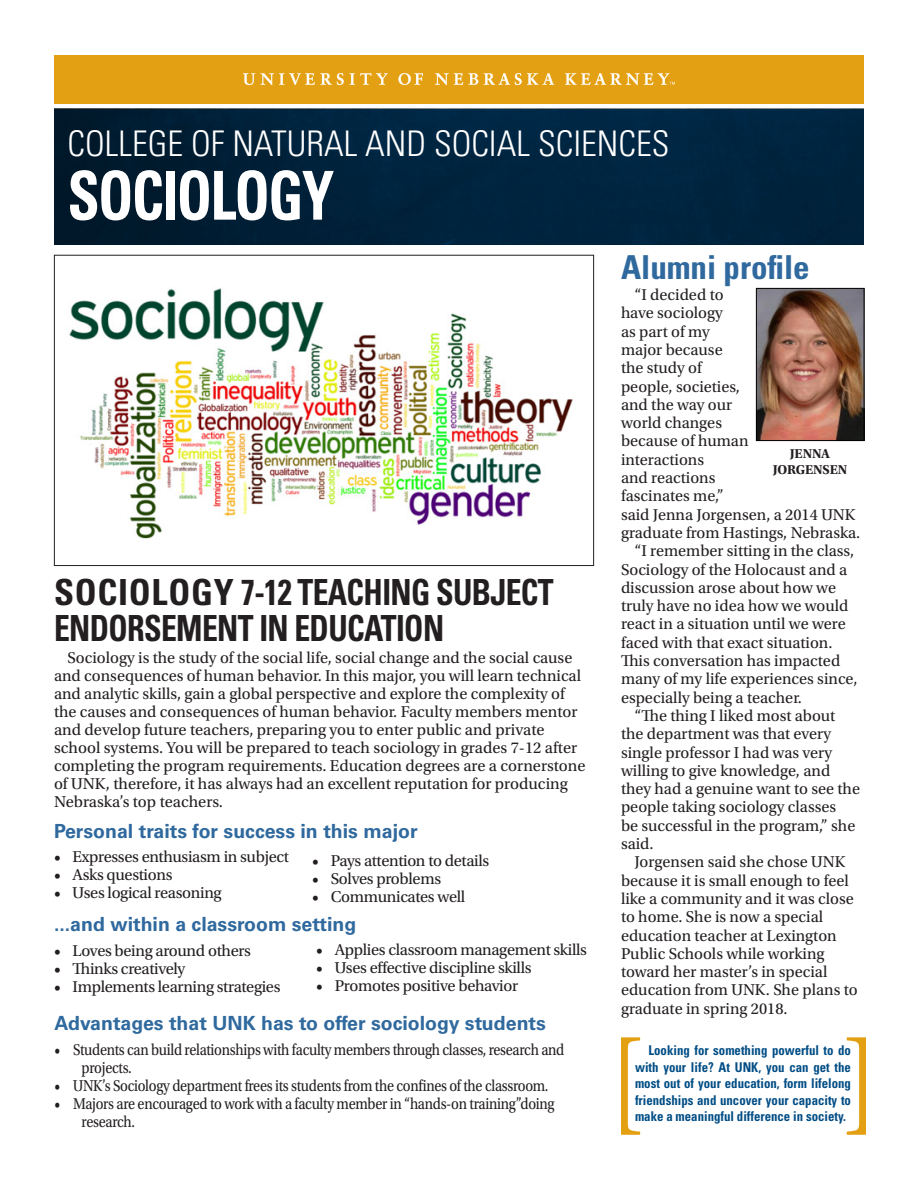
<style>
.page{position:relative;width:918px;height:1188px;background:#fff}
.page>*{position:absolute;margin:0;border:0;box-sizing:border-box;transform-origin:0 0}
.t1{font:112.5px "Minion Pro";color:#e4a013}
.College_of{font:700 condensed 67.5px "Univers LT Std";letter-spacing:-.03em;color:#fff;scale:.86 1}
.BLUE_sub-headlines{font:700 condensed 36px/36px "Univers LT Std";letter-spacing:-.02em;color:#231f20}
.College_of-2{font:300 condensed 35.25px "Univers LT Std";color:#fff}
.BLUE_sub-headlines-2{font:700 condensed 33px "Univers LT Std";color:#2f699e}
.BLUE_sub-headlines-3{font:700 19.5px "Univers LT Std";color:#2f699e}
.BLUE_sub-headlines-4{font:16.5px/18.3px "Utopia Std";color:#231f20}
.BLUE_sub-headlines-5{font:16.5px "Utopia Std";letter-spacing:-.02em;color:#231f20}
.BLUE_sub-headlines-6{font:16.5px/18px "Utopia Std";letter-spacing:-.02em;color:#231f20;scale:.87 1}
.BLUE_sub-headlines-7{font:700 condensed 13.5px/16.5px "Univers LT Std";color:#004d85;text-align:justify;scale:.95 1}
.Small_print_by_4-yr{font:700 13.5px/16.2px "Utopia Std";letter-spacing:-.01em;color:#231f20;text-align:center}
</style>
<div class="page">
<div style="left:54px;top:109px;width:810px;height:135px;background:linear-gradient(to right,#001c31,#002845)"></div>
<div style="left:54px;top:55px;width:810px;height:48px;background:#e4a013"></div>
<svg style="left:243px;top:73px;width:12px;height:12px"></svg>
<svg style="left:261px;top:73px;width:83px;height:12px"></svg>
<svg style="left:350px;top:73px;width:38px;height:12px"></svg>
<svg style="left:398px;top:73px;width:25px;height:12px"></svg>
<svg style="left:435px;top:73px;width:28px;height:12px"></svg>
<svg style="left:469px;top:73px;width:9px;height:12px"></svg>
<svg style="left:484px;top:73px;width:70px;height:12px"></svg>
<svg style="left:565px;top:73px;width:110px;height:12px"></svg>
<img style="left:758px;top:290px;width:104px;height:149px">
<div style="left:756px;top:288px;width:108px;height:153px;border:1px solid #000"></div>
<img style="left:69px;top:288px;width:504px;height:251px">
<div style="left:54px;top:255px;width:540px;height:311px;border:1px solid #231f20"></div>
<p class="College_of-2" style="left:68px;top:122px;width:604px">COLLEGE OF NATURAL AND SOCIAL SCIENCES</p>
<p class="College_of" style="left:68px;top:154px;width:312px">SOCIOLOGY</p>
<p class="BLUE_sub-headlines" style="left:54px;top:575px;width:501px">SOCIOLOGY 7-12 TEACHING SUBJECT<br>ENDORSEMENT IN EDUCATION</p>
<p class="BLUE_sub-headlines-4" style="left:54px;top:649px;width:533px;text-indent:14px">Sociology is the study of the social life, social change and the social cause and consequences of human behavior. In this major, you will learn technical and analytic skills, gain a global perspective and explore the complexity of the causes and consequences of human behavior. Faculty members mentor and develop future teachers, preparing you to enter public and private school systems. You will be prepared to teach sociology in grades 7-12 after completing the program requirements. Education degrees are a cornerstone of UNK, therefore, it has always had an excellent reputation for producing Nebraska’s top teachers.</p>
<p class="BLUE_sub-headlines-3" style="left:54px;top:819px;width:365px">Personal traits for success in this major</p>
<p class="BLUE_sub-headlines-5" style="left:54px;top:848px;width:237px">• Expresses enthusiasm in subject</p>
<p class="BLUE_sub-headlines-5" style="left:54px;top:866px;width:120px">• Asks questions</p>
<p class="BLUE_sub-headlines-5" style="left:54px;top:884px;width:169px">• Uses logical reasoning</p>
<p class="BLUE_sub-headlines-5" style="left:312px;top:851px;width:179px">• Pays attention to details</p>
<p class="BLUE_sub-headlines-5" style="left:312px;top:869px;width:131px">• Solves problems</p>
<p class="BLUE_sub-headlines-5" style="left:312px;top:887px;width:155px">• Communicates well</p>
<p class="BLUE_sub-headlines-3" style="left:54px;top:913px;width:304px">...and within a classroom setting</p>
<p class="BLUE_sub-headlines-5" style="left:54px;top:941px;width:198px">• Loves being around others</p>
<p class="BLUE_sub-headlines-5" style="left:54px;top:959px;width:133px">• Thinks creatively</p>
<p class="BLUE_sub-headlines-5" style="left:54px;top:977px;width:228px">• Implements learning strategies</p>
<p class="BLUE_sub-headlines-5" style="left:316px;top:941px;width:272px">• Applies classroom management skills</p>
<p class="BLUE_sub-headlines-5" style="left:316px;top:959px;width:217px">• Uses effective discipline skills</p>
<p class="BLUE_sub-headlines-5" style="left:316px;top:977px;width:203px">• Promotes positive behavior</p>
<p class="BLUE_sub-headlines-3" style="left:55px;top:1012px;width:493px">Advantages that UNK has to offer sociology students</p>
<p class="BLUE_sub-headlines-6" style="left:82px;top:1041px;width:556px;text-indent:-27px">• Students can build relationships with faculty members through classes, research and projects.</p>
<p class="BLUE_sub-headlines-6" style="left:55px;top:1077px;width:569px">• UNK’s Sociology department frees its students from the confines of the classroom.</p>
<p class="BLUE_sub-headlines-6" style="left:82px;top:1095px;width:545px;text-indent:-27px">• Majors are encouraged to work with a faculty member in “hands-on training”doing research.</p>
<p class="BLUE_sub-headlines-2" style="left:621px;top:247px;width:190px">Alumni profile</p>
<p class="BLUE_sub-headlines-4" style="left:621px;top:286px;width:241px;text-indent:14px">“I decided to<br>have sociology<br>as part of my<br>major because<br>the study of<br>people, societies,<br>and the way our<br>world changes<br>because of human<br>interactions<br>and reactions<br>fascinates me,”<br>said Jenna Jorgensen, a 2014 UNK graduate from Hastings, Nebraska.</p>
<p class="BLUE_sub-headlines-4" style="left:621px;top:542px;width:238px;text-indent:14px">“I remember sitting in the class,<br>Sociology of the Holocaust and a discussion arose about how we truly have no idea how we would react in a situation until we were faced with that exact situation.<br>This conversation has impacted many of my life experiences since, especially being a teacher.</p>
<p class="BLUE_sub-headlines-4" style="left:621px;top:707px;width:241px;text-indent:14px">“The thing I liked most about the department was that every single professor I had was very willing to give knowledge, and they had a genuine want to see the people taking sociology classes<br>be successful in the program,” she said.</p>
<p class="BLUE_sub-headlines-4" style="left:621px;top:853px;width:238px;text-indent:14px">Jorgensen said she chose UNK because it is small enough to feel like a community and it was close to home. She is now a special education teacher at Lexington<br>Public Schools while working toward her master’s in special education from UNK. She plans to graduate in spring 2018.</p>
<p class="Small_print_by_4-yr" style="left:773px;top:445px;width:76px">JENNA<br>JORGENSEN</p>
<p class="t1" style="left:608px;top:1005px;width:40px">[</p>
<p class="t1" style="left:841px;top:1005px;width:40px">]</p>
<p class="BLUE_sub-headlines-7" style="left:635px;top:1042px;width:229px;text-indent:14px">Looking for something powerful to do with your life? At UNK, you can get the most out of your education, form lifelong friendships and uncover your capacity to make a meaningful difference in society.</p>
</div>
